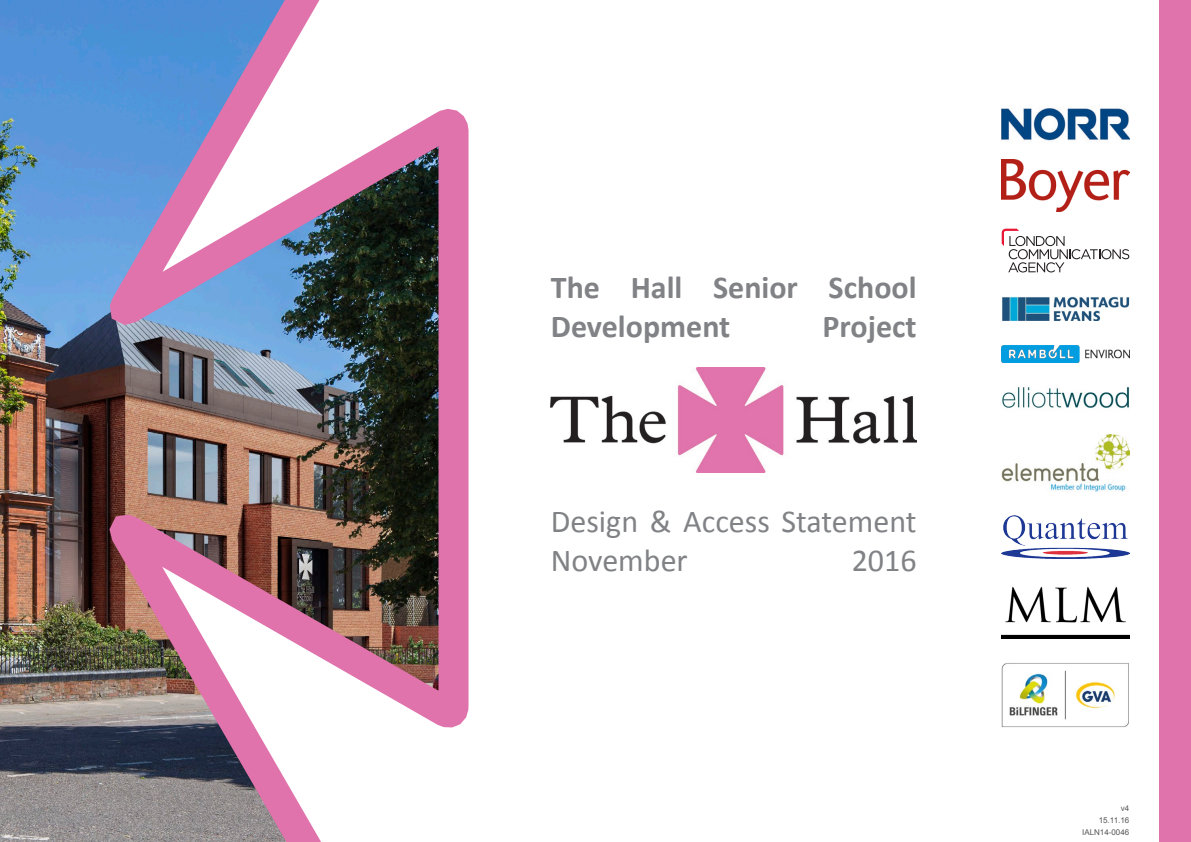
<style>
.page{position:relative;width:1191px;height:842px;background:#fff}
.page>*{position:absolute;margin:0;border:0;box-sizing:border-box;transform-origin:0 0}
.t1{font:700 32px/38.4px "Calibri";color:#808285}
.t2{font:32px "Calibri";color:#808285}
.t3{font:8px "Arial";color:#575757}
</style>
<div class="page">
<img style="left:551px;top:367px;width:365px;height:105px">
<svg style="left:1001px;top:229px;width:128px;height:43px"></svg>
<img style="left:1001px;top:108px;width:128px;height:33px">
<img style="left:1001px;top:434px;width:128px;height:58px">
<img style="left:1002px;top:387px;width:127px;height:21px">
<img style="left:1001px;top:515px;width:128px;height:43px">
<img style="left:1001px;top:663px;width:128px;height:65px">
<img style="left:1001px;top:586px;width:128px;height:52px">
<img style="left:1001px;top:160px;width:128px;height:52px">
<img style="left:1002px;top:296px;width:127px;height:24px">
<img style="left:1001px;top:346px;width:128px;height:16px">
<div style="left:1159px;top:0;width:32px;height:842px;background:#e073ac"></div>
<img style="left:0;top:0;width:469px;height:842px">
<p class="t1" style="left:551px;top:268px;width:367px">The Hall Senior School<br>Development</p>
<p class="t1" style="left:822px;top:307px;width:95px">Project</p>
<p class="t2" style="left:551px;top:501px;width:367px">Design &amp; Access Statement</p>
<p class="t2" style="left:551px;top:540px;width:138px">November</p>
<p class="t2" style="left:851px;top:540px;width:66px">2016</p>
<p class="t3" style="left:1120px;top:803px;width:10px">v4</p>
<p class="t3" style="left:1098px;top:815px;width:32px">15.11.16</p>
<p class="t3" style="left:1082px;top:827px;width:49px">IALN14-0046</p>
</div>
